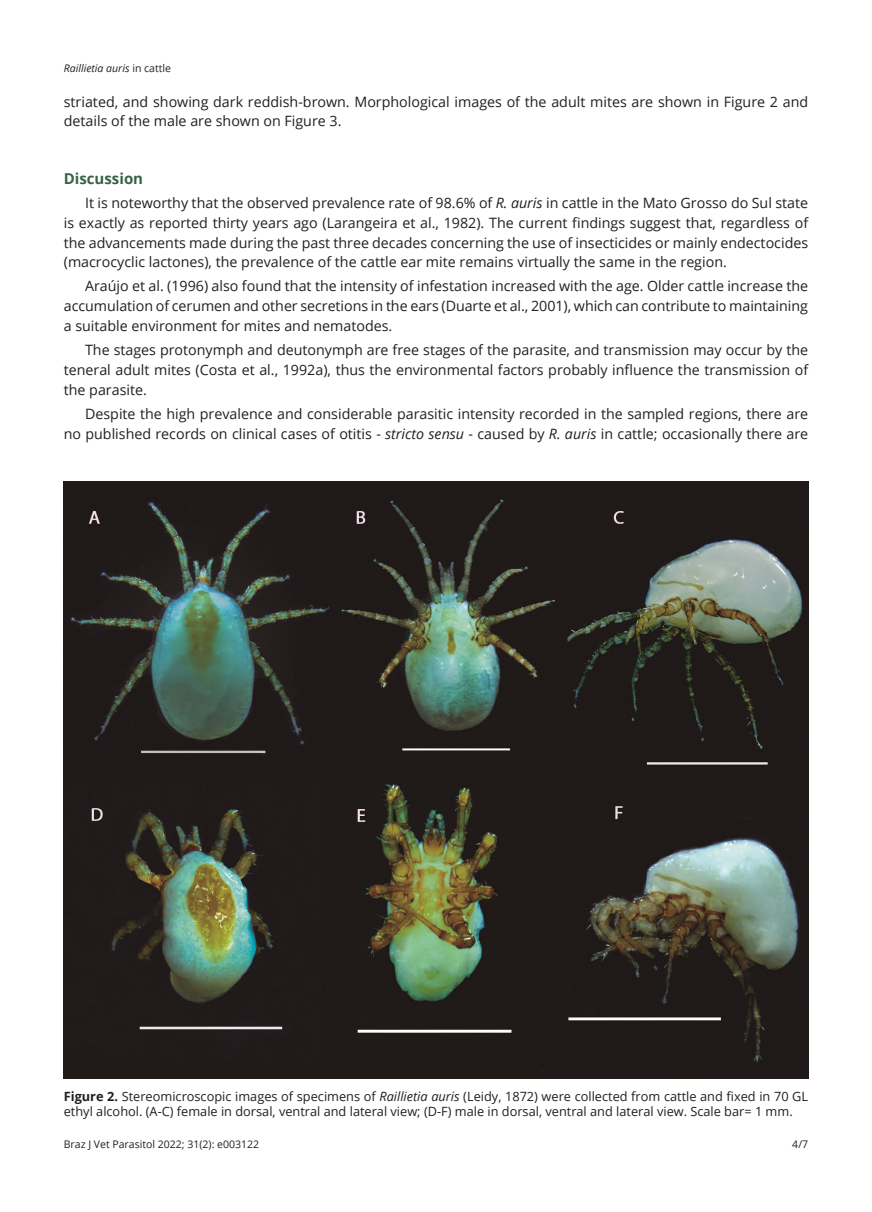
<style>
.page{position:relative;width:872px;height:1212px;background:#fff}
.page>*{position:absolute;margin:0;border:0;box-sizing:border-box;transform-origin:0 0}
.Heading1{font:700 15px "Open Sans";color:#39614a}
.Paragraph{font:14.25px/19.8px "Open Sans";color:#231f20;text-align:justify}
.FigureCaption{font:12.75px/15.3px "Open Sans";color:#231f20}
.t1{font:10.5px "Open Sans";color:#231f20}
.t2{font:italic 10.5px "Open Sans";color:#231f20}
.s1{font-style:normal}
.s2{font-style:italic}
.s3{font-weight:700}
</style>
<div class="page">
<img style="left:64px;top:482px;width:744px;height:596px">
<p class="t2" style="left:64px;top:61px;width:109px">Raillietia auris <span class="s1">in cattle</span></p>
<p class="Paragraph" style="left:64px;top:91px;width:746px">striated, and showing dark reddish-brown. Morphological images of the adult mites are shown in Figure 2 and details of the male are shown on Figure 3.</p>
<p class="Heading1" style="left:64px;top:168px;width:81px">Discussion</p>
<p class="Paragraph" style="left:64px;top:192px;width:746px;text-indent:21px">It is noteworthy that the observed prevalence rate of 98.6% of <span class="s2">R. auris</span> in cattle in the Mato Grosso do Sul state is exactly as reported thirty years ago (Larangeira et al., 1982). The current findings suggest that, regardless of the advancements made during the past three decades concerning the use of insecticides or mainly endectocides (macrocyclic lactones), the prevalence of the cattle ear mite remains virtually the same in the region.</p>
<p class="Paragraph" style="left:64px;top:276px;width:746px;text-indent:21px">Araújo et al. (1996) also found that the intensity of infestation increased with the age. Older cattle increase the accumulation of cerumen and other secretions in the ears (Duarte et al., 2001), which can contribute to maintaining a suitable environment for mites and nematodes.</p>
<p class="Paragraph" style="left:64px;top:340px;width:746px;text-indent:21px">The stages protonymph and deutonymph are free stages of the parasite, and transmission may occur by the teneral adult mites (Costa et al., 1992a), thus the environmental factors probably influence the transmission of the parasite.</p>
<p class="Paragraph" style="left:64px;top:403px;width:746px;text-align:right">Despite the high prevalence and considerable parasitic intensity recorded in the sampled regions, there are<br>no published records on clinical cases of otitis - <span class="s2">stricto sensu</span> - caused by <span class="s2">R. auris</span> in cattle; occasionally there are</p>
<p class="FigureCaption" style="left:64px;top:1088px;width:746px"><span class="s3">Figure 2.</span> Stereomicroscopic images of specimens of <span class="s2">Raillietia auris</span> (Leidy, 1872) were collected from cattle and fixed in 70 GL ethyl alcohol. (A-C) female in dorsal, ventral and lateral view; (D-F) male in dorsal, ventral and lateral view. Scale bar= 1 mm.</p>
<p class="t1" style="left:64px;top:1137px;width:197px">Braz J Vet Parasitol 2022; 31(2): e003122</p>
<p class="t1" style="left:792px;top:1137px;width:17px">4/7</p>
</div>
